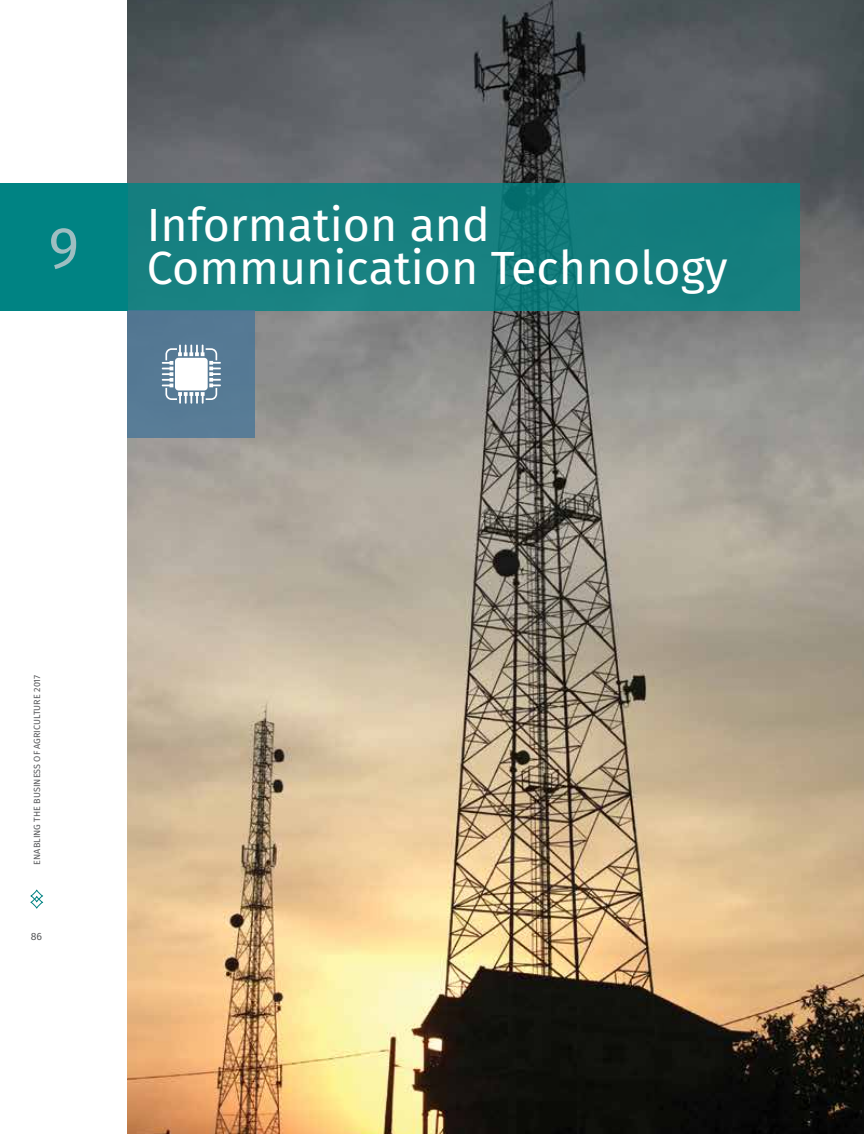
<style>
.page{position:relative;width:864px;height:1134px;background:#fff}
.page>*{position:absolute;margin:0;border:0;box-sizing:border-box;transform-origin:0 0}
.t1{font:46.5px/43.5px "Fira Sans";color:#fff}
.t2{font:10.5px "Fira Sans";color:#58595b}
.t3{font:9px "Fira Sans";color:#58595b}
</style>
<div class="page">
<div style="left:31px;top:896px;width:12px;height:12px;border:1px solid #008383;border-radius:50%"></div>
<div style="left:31px;top:890px;width:12px;height:12px;border:1px solid #008383;border-radius:50%"></div>
<img style="left:128px;top:0;width:736px;height:1134px">
<div style="left:128px;top:183px;width:672px;height:127px;background:#167f80"></div>
<div style="left:128px;top:310px;width:127px;height:128px;background:#567a95"></div>
<div style="left:0;top:183px;width:128px;height:127px;background:#008383"></div>
<svg style="left:162px;top:345px;width:59px;height:59px"></svg>
<svg style="left:51px;top:228px;width:25px;height:41px"></svg>
<p class="t1" style="left:147px;top:206px;width:583px">Information and<br>Communication Technology</p>
<p class="t3" style="left:31px;top:865px;width:191px;rotate:-90deg">ENABLING THE BUSINESS OF AGRICULTURE 2017</p>
<p class="t2" style="left:31px;top:929px;width:13px">86</p>
</div>
